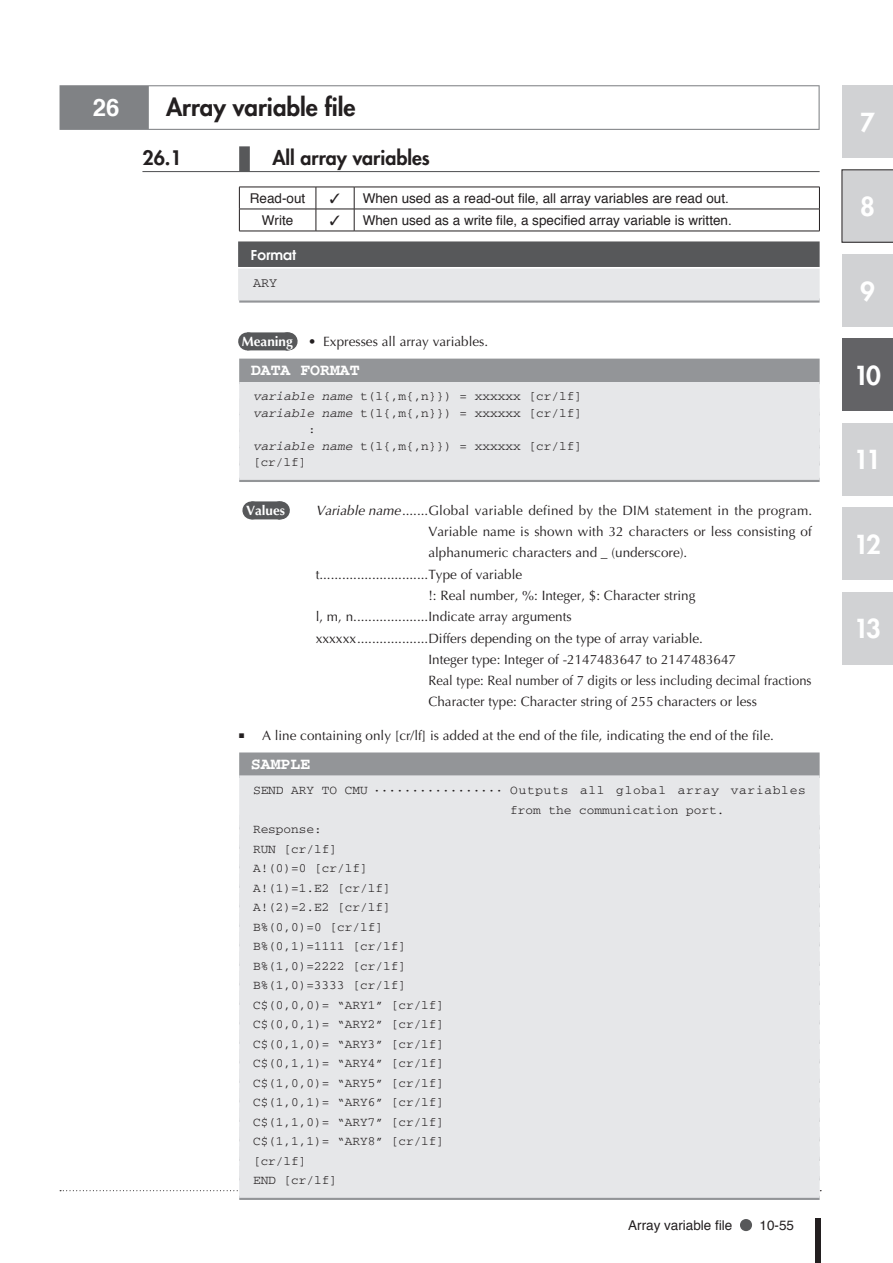
<style>
.page{position:relative;width:893px;height:1263px;background:#fff}
.page>*{position:absolute;margin:0;border:0;box-sizing:border-box;transform-origin:0 0}
.t1{font:800 25.5px "Futura";letter-spacing:-.1em;color:#fff}
.t2{font:800 24px "Futura";color:#231f20}
.t3{font:700 24px "Helvetica";color:#fff}
.t4{font:800 19.5px "Futura";color:#231f20}
.t5{font:700 16.5px "Courier";color:#fff}
.t6{font:13.5px/21.3px "Optima";color:#231f20}
.t7{font:13.5px "Helvetica";color:#231f20}
.t8{font:600 13.5px "Avant Garde";color:#fff}
.t9{font:700 13.5px "Optima";color:#fff}
.t10{font:13.5px "Courier";color:#231f20}
.t11{font:12.75px "Courier";color:#231f20}
.t12{font:12.75px "Courier";letter-spacing:.06em;color:#231f20}
.s1{font-weight:700;color:#fff}
.s2{font-style:italic}
</style>
<div class="page">
<div style="left:815px;top:1218px;width:6px;height:45px;background:#231f20"></div>
<svg style="left:60px;top:1190px;width:761px;height:1px"></svg>
<div style="left:842px;top:85px;width:51px;height:72px;background:#d1d2d4"></div>
<div style="left:842px;top:254px;width:51px;height:73px;background:#d1d2d4"></div>
<div style="left:842px;top:339px;width:51px;height:72px;background:#636366"></div>
<div style="left:842px;top:423px;width:51px;height:73px;background:#d1d2d4"></div>
<div style="left:842px;top:508px;width:51px;height:72px;background:#d1d2d4"></div>
<div style="left:842px;top:592px;width:51px;height:73px;background:#d1d2d4"></div>
<div style="left:842px;top:170px;width:51px;height:72px;background:#d1d2d4"></div>
<svg style="left:740px;top:1219px;width:12px;height:12px"></svg>
<div style="left:60px;top:85px;width:760px;height:45px;background:#808285"></div>
<div style="left:149px;top:86px;width:670px;height:43px;background:#fff"></div>
<div style="left:239px;top:146px;width:11px;height:26px;background:#57585a"></div>
<hr style="left:142px;top:171px;width:678px;height:1px;background:#57585a">
<div style="left:238px;top:241px;width:582px;height:26px;background:#57585a"></div>
<svg style="left:239px;top:300px;width:581px;height:3px;fill:#bbbcbe"></svg>
<div style="left:238px;top:269px;width:582px;height:31px;background:#e6e7e9"></div>
<div style="left:247px;top:332px;width:41px;height:18px;background:#57585a"></div>
<svg style="left:267px;top:332px;width:22px;height:18px"></svg>
<div style="left:239px;top:359px;width:581px;height:25px;background:#939598"></div>
<div style="left:239px;top:382px;width:581px;height:32px;background:#e6e7e9"></div>
<div style="left:239px;top:398px;width:581px;height:32px;background:#e6e7e9"></div>
<div style="left:239px;top:415px;width:581px;height:32px;background:#e6e7e9"></div>
<div style="left:239px;top:431px;width:581px;height:32px;background:#e6e7e9"></div>
<hr style="left:239px;top:478px;width:581px;height:4px;background:#939598">
<div style="left:239px;top:448px;width:581px;height:32px;background:#e6e7e9"></div>
<div style="left:239px;top:752px;width:581px;height:26px;background:#939598"></div>
<div style="left:239px;top:775px;width:581px;height:52px;background:#e6e7e9"></div>
<div style="left:239px;top:815px;width:581px;height:32px;background:#e6e7e9"></div>
<div style="left:239px;top:834px;width:581px;height:32px;background:#e6e7e9"></div>
<div style="left:239px;top:854px;width:581px;height:32px;background:#e6e7e9"></div>
<div style="left:239px;top:873px;width:581px;height:32px;background:#e6e7e9"></div>
<div style="left:239px;top:893px;width:581px;height:32px;background:#e6e7e9"></div>
<div style="left:239px;top:912px;width:581px;height:32px;background:#e6e7e9"></div>
<div style="left:239px;top:932px;width:581px;height:32px;background:#e6e7e9"></div>
<div style="left:239px;top:951px;width:581px;height:32px;background:#e6e7e9"></div>
<div style="left:239px;top:971px;width:581px;height:32px;background:#e6e7e9"></div>
<div style="left:239px;top:990px;width:581px;height:32px;background:#e6e7e9"></div>
<div style="left:239px;top:1010px;width:581px;height:32px;background:#e6e7e9"></div>
<div style="left:239px;top:1029px;width:581px;height:32px;background:#e6e7e9"></div>
<div style="left:239px;top:1049px;width:581px;height:32px;background:#e6e7e9"></div>
<div style="left:239px;top:1068px;width:581px;height:32px;background:#e6e7e9"></div>
<div style="left:239px;top:1088px;width:581px;height:32px;background:#e6e7e9"></div>
<div style="left:239px;top:1107px;width:581px;height:32px;background:#e6e7e9"></div>
<div style="left:239px;top:1127px;width:581px;height:32px;background:#e6e7e9"></div>
<div style="left:239px;top:1146px;width:581px;height:32px;background:#e6e7e9"></div>
<hr style="left:239px;top:1196px;width:581px;height:4px;background:#939598">
<div style="left:239px;top:1166px;width:581px;height:32px;background:#e6e7e9"></div>
<hr style="left:239px;top:187px;width:77px;height:1px;background:#231f20">
<hr style="left:316px;top:187px;width:38px;height:1px;background:#231f20">
<hr style="left:354px;top:187px;width:466px;height:1px;background:#231f20">
<hr style="left:239px;top:209px;width:77px;height:1px;background:#231f20">
<svg style="left:239px;top:187px;width:1px;height:44px"></svg>
<hr style="left:316px;top:209px;width:38px;height:1px;background:#231f20">
<svg style="left:316px;top:187px;width:1px;height:44px"></svg>
<hr style="left:354px;top:209px;width:466px;height:1px;background:#231f20">
<svg style="left:354px;top:187px;width:1px;height:44px"></svg>
<svg style="left:819px;top:187px;width:1px;height:44px"></svg>
<hr style="left:239px;top:231px;width:77px;height:1px;background:#231f20">
<hr style="left:316px;top:231px;width:38px;height:1px;background:#231f20">
<hr style="left:354px;top:231px;width:466px;height:1px;background:#231f20">
<div style="left:251px;top:501px;width:29px;height:18px;background:#57585a"></div>
<svg style="left:266px;top:501px;width:15px;height:18px"></svg>
<h2 class="t3" style="left:93px;top:88px;width:28px">26</h2>
<h2 class="t2" style="left:166px;top:91px;width:191px">Array variable file</h2>
<h3 class="t4" style="left:142px;top:145px;width:41px">26.1</h3>
<h3 class="t4" style="left:272px;top:145px;width:159px">All array variables</h3>
<p class="t7" style="left:250px;top:188px;width:57px">Read-out</p>
<p class="t7" style="left:330px;top:188px;width:400px">✓ When used as a read-out file, all array variables are read out.</p>
<p class="t7" style="left:262px;top:210px;width:33px">Write</p>
<p class="t7" style="left:330px;top:210px;width:403px">✓ When used as a write file, a specified array variable is written.</p>
<p class="t8" style="left:251px;top:246px;width:47px">Format</p>
<p class="t10" style="left:253px;top:276px;width:26px">ARY</p>
<p class="t6" style="left:242px;top:331px;width:248px"><span class="s1">Meaning</span> • Expresses all array variables.</p>
<p class="t5" style="left:251px;top:362px;width:110px">DATA FORMAT</p>
<p class="t11" style="left:253px;top:390px;width:330px"><span class="s2">variable name</span> t(l{,m{,n}}) = xxxxxx [cr/lf]</p>
<p class="t11" style="left:253px;top:407px;width:330px"><span class="s2">variable name</span> t(l{,m{,n}}) = xxxxxx [cr/lf]</p>
<p class="t11" style="left:308px;top:423px;width:9px">:</p>
<p class="t11" style="left:253px;top:440px;width:330px"><span class="s2">variable name</span> t(l{,m{,n}}) = xxxxxx [cr/lf]</p>
<p class="t11" style="left:253px;top:456px;width:55px">[cr/lf]</p>
<p class="t9" style="left:246px;top:502px;width:41px">Values</p>
<p class="t6" style="left:316px;top:500px;width:498px"><span class="s2">Variable name</span>.......Global variable defined by the DIM statement in the program.</p>
<p class="t6" style="left:428px;top:521px;width:385px">Variable name is shown with 32 characters or less consisting of alphanumeric characters and _ (underscore).</p>
<p class="t6" style="left:428px;top:585px;width:269px">!: Real number, %: Integer, $: Character string</p>
<p class="t6" style="left:316px;top:564px;width:208px">t.............................Type of variable</p>
<p class="t6" style="left:316px;top:606px;width:389px">l, m, n....................Indicate array arguments xxxxxx...................Differs depending on the type of array variable.</p>
<p class="t6" style="left:428px;top:649px;width:385px">Integer type: Integer of -2147483647 to 2147483647<br>Real type: Real number of 7 digits or less including decimal fractions<br>Character type: Character string of 255 characters or less</p>
<p class="t6" style="left:239px;top:725px;width:536px">■ <span class="s1">V</span>A line containing only [cr/lf] is added at the end of the file, indicating the end of the file.</p>
<p class="t5" style="left:251px;top:756px;width:61px">SAMPLE</p>
<p class="t12" style="left:253px;top:784px;width:554px">SEND ARY TO CMU ················· Outputs all global array variables</p>
<p class="t11" style="left:510px;top:803px;width:216px">from the communication port.</p>
<p class="t11" style="left:253px;top:823px;width:70px">Response:</p>
<p class="t11" style="left:253px;top:842px;width:86px">RUN [cr/lf]</p>
<p class="t11" style="left:253px;top:862px;width:116px">A!(0)=0 [cr/lf]</p>
<p class="t11" style="left:253px;top:881px;width:139px">A!(1)=1.E2 [cr/lf]</p>
<p class="t11" style="left:253px;top:901px;width:139px">A!(2)=2.E2 [cr/lf]</p>
<p class="t11" style="left:253px;top:920px;width:132px">B%(0,0)=0 [cr/lf]</p>
<p class="t11" style="left:253px;top:940px;width:155px">B%(0,1)=1111 [cr/lf]</p>
<p class="t11" style="left:253px;top:959px;width:155px">B%(1,0)=2222 [cr/lf]</p>
<p class="t11" style="left:253px;top:979px;width:155px">B%(1,0)=3333 [cr/lf]</p>
<p class="t11" style="left:253px;top:998px;width:193px">C$(0,0,0)= “ARY1” [cr/lf]</p>
<p class="t11" style="left:253px;top:1018px;width:193px">C$(0,0,1)= “ARY2” [cr/lf]</p>
<p class="t11" style="left:253px;top:1037px;width:193px">C$(0,1,0)= “ARY3” [cr/lf]</p>
<p class="t11" style="left:253px;top:1057px;width:193px">C$(0,1,1)= “ARY4” [cr/lf]</p>
<p class="t11" style="left:253px;top:1076px;width:193px">C$(1,0,0)= “ARY5” [cr/lf]</p>
<p class="t11" style="left:253px;top:1096px;width:193px">C$(1,0,1)= “ARY6” [cr/lf]</p>
<p class="t11" style="left:253px;top:1115px;width:193px">C$(1,1,0)= “ARY7” [cr/lf]</p>
<p class="t11" style="left:253px;top:1135px;width:193px">C$(1,1,1)= “ARY8” [cr/lf]</p>
<p class="t11" style="left:253px;top:1154px;width:55px">[cr/lf]</p>
<p class="t11" style="left:253px;top:1174px;width:86px">END [cr/lf]</p>
<p class="t7" style="left:628px;top:1215px;width:106px">Array variable file</p>
<p class="t7" style="left:760px;top:1215px;width:36px">10-55</p>
<h1 class="t1" style="left:860px;top:105px;width:16px">7</h1>
<h1 class="t1" style="left:860px;top:190px;width:16px">8</h1>
<h1 class="t1" style="left:860px;top:274px;width:16px">9</h1>
<h1 class="t1" style="left:854px;top:359px;width:28px">10</h1>
<h1 class="t1" style="left:854px;top:443px;width:28px">11</h1>
<h1 class="t1" style="left:854px;top:527px;width:28px">12</h1>
<h1 class="t1" style="left:854px;top:612px;width:28px">13</h1>
</div>
